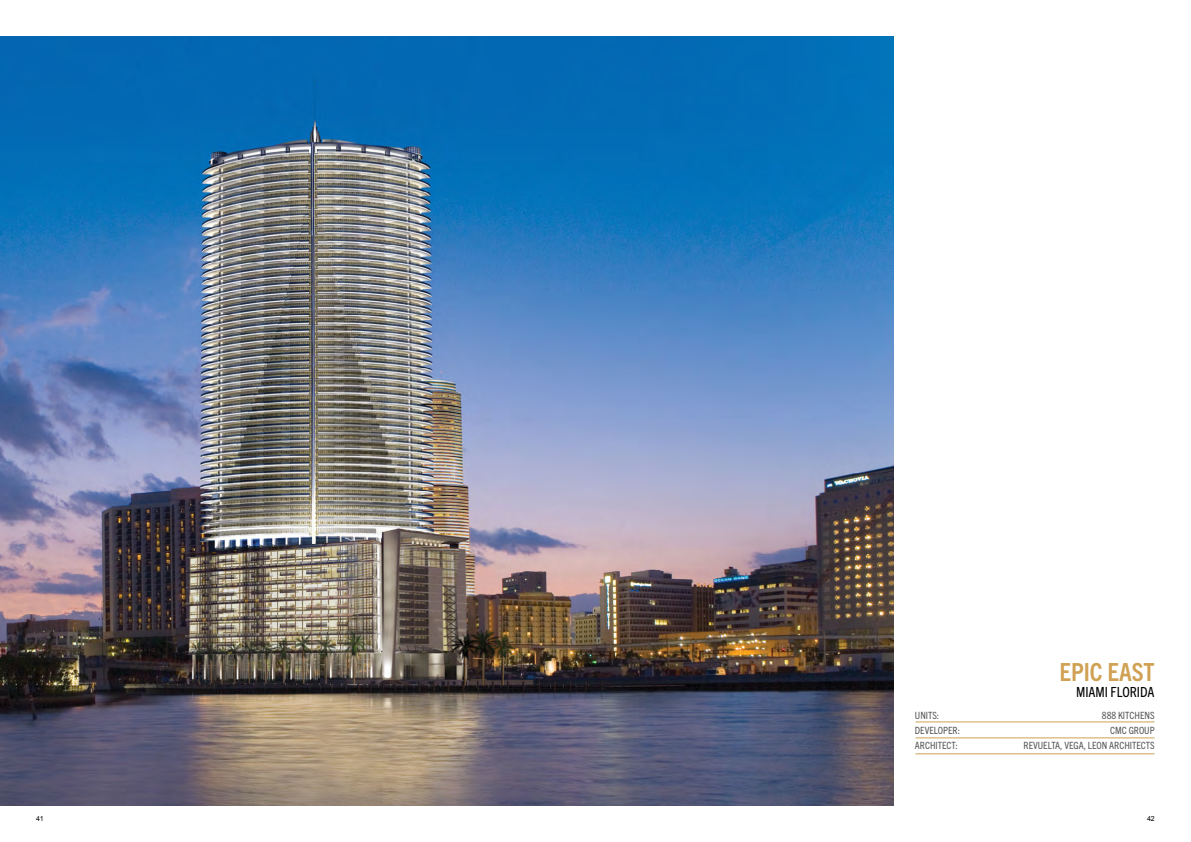
<style>
.page{position:relative;width:1191px;height:842px;background:#fff}
.page>*{position:absolute;margin:0;border:0;box-sizing:border-box;transform-origin:0 0}
.t1{font:700 condensed 25px "Trade Gothic Next LT Pro";color:#d0a153}
.t2{font:condensed 14px "Trade Gothic Next LT Pro";color:#000}
.t3{font:condensed 10px "Trade Gothic Next LT Pro";color:#58595b}
.t4{font:7px "Arial";color:#000}
</style>
<div class="page">
<img style="left:0;top:36px;width:893px;height:770px">
<hr style="left:915px;top:722px;width:239px;height:1px;background:#d0a153">
<hr style="left:915px;top:738px;width:239px;height:1px;background:#d0a153">
<hr style="left:915px;top:754px;width:239px;height:1px;background:#d0a153">
<h1 class="t1" style="left:1059px;top:655px;width:97px">EPIC EAST</h1>
<h2 class="t2" style="left:1076px;top:682px;width:80px">MIAMI FLORIDA</h2>
<p class="t3" style="left:915px;top:709px;width:26px">UNITS:</p>
<p class="t3" style="left:1101px;top:709px;width:54px">888 KITCHENS</p>
<p class="t3" style="left:915px;top:724px;width:47px">DEVELOPER:</p>
<p class="t3" style="left:1110px;top:724px;width:46px">CMC GROUP</p>
<p class="t3" style="left:915px;top:739px;width:44px">ARCHITECT:</p>
<p class="t3" style="left:1023px;top:739px;width:133px">REVUELTA, VEGA, LEON ARCHITECTS</p>
<p class="t4" style="left:36px;top:814px;width:9px">41</p>
<p class="t4" style="left:1147px;top:814px;width:9px">42</p>
</div>
